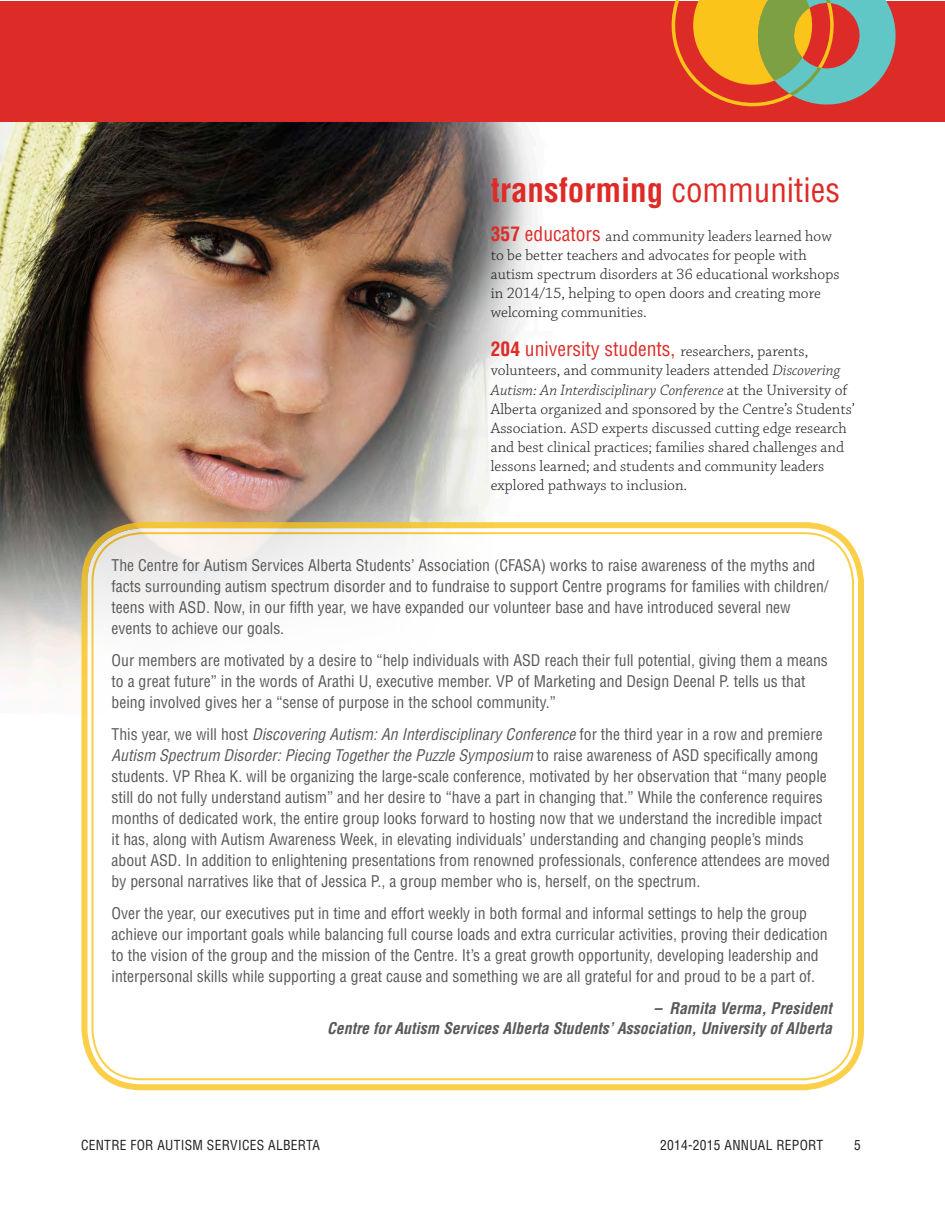
<style>
.page{position:relative;width:945px;height:1215px;background:#fff}
.page>*{position:absolute;margin:0;border:0;box-sizing:border-box;transform-origin:0 0}
.t1{font:700 condensed 33px "Helvetica";color:#dd2c27}
.t2{font:condensed 15.75px/21px "Helvetica";color:#57585a}
.t3{font:300 15.75px/19px "Chaparral Pro";color:#231f20}
.t4{font:italic 700 condensed 15.75px/21px "Helvetica";color:#57585a;text-align:right}
.t5{font:condensed 13.5px "Helvetica";letter-spacing:.02em;color:#231f20}
.s1{font-weight:400}
.s2{font-family:"Helvetica";font-weight:700;font-stretch:condensed;font-size:19.5px;color:#dd2c27}
.s3{font-family:"Helvetica";font-weight:400;font-stretch:condensed;font-size:19.5px;color:#dd2c27}
.s4{font-style:italic}
</style>
<div class="page">
<img style="left:0;top:122px;width:864px;height:969px">
<div style="left:0;top:1px;width:945px;height:121px;background:#dd2c27"></div>
<svg style="left:671px;top:0;width:225px;height:107px"></svg>
<div style="left:87px;top:528px;width:771px;height:556px;background:#fff;border-radius:54px"></div>
<div style="left:81px;top:522px;width:783px;height:568px;border:6px solid #fac41b;border-radius:57px"></div>
<h1 class="t1" style="left:491px;top:170px;width:351px">transforming <span class="s1">communities</span></h1>
<p class="t3" style="left:491px;top:227px;width:350px"><span class="s2">357</span> <span class="s3">educators</span> and community leaders learned how to be better teachers and advocates for people with autism spectrum disorders at 36 educational workshops in 2014/15, helping to open doors and creating more welcoming communities.</p>
<p class="t3" style="left:491px;top:343px;width:366px"><span class="s2">204</span> <span class="s3">university students,</span> researchers, parents, volunteers, and community leaders attended <span class="s4">Discovering Autism: An Interdisciplinary Conference</span> at the University of Alberta organized and sponsored by the Centre’s Students’ Association. ASD experts discussed cutting edge research and best clinical practices; families shared challenges and lessons learned; and students and community leaders explored pathways to inclusion.</p>
<p class="t2" style="left:112px;top:555px;width:397px">The Centre for Autism Services Alberta Students’ Association (CFASA</p>
<p class="t2" style="left:112px;top:555px;width:718px;text-indent:429px">) works to raise awareness of the myths and facts surrounding autism spectrum disorder and to fundraise to support Centre programs for families with children/ teens with AS D. Now, in our fifth year, we have expanded our volunteer base and have introduced several new events to achieve our goals.</p>
<p class="t2" style="left:112px;top:650px;width:718px">Our members are motivated by a desire to “help individuals with ASD reach their full potential, giving them a means to a great future” in the words of Arathi U , executive member. VP of Marketing and Design Deenal P. tells us that being involved gives her a “sense of purpose in the school community.”</p>
<p class="t2" style="left:112px;top:723px;width:720px">This year, we will host <span class="s4">Discovering Autism: An Interdisciplinary Conference</span> for the third year in a row and premiere <span class="s4">Autism Spectrum Disorder: Piecing Together the Puzzle Symposium</span> to raise awareness of AS D specifically among students. VP Rhea K. will be organizing the large-scale conference, motivated by her observation that “many people still do not fully understand autism” and her desire to “have a part in changing that.” While the conference requires months of dedicated work, the entire group looks forward to hosting now that we understand the incredible impact it has, along with Autism Awareness Week, in elevating individuals’ understanding and changing people’s minds about ASD. I n addition to enlightening presentations from renowned professionals, conference attendees are moved by personal narratives like that of Jessica P., a group member who is, herself, on the spectrum.</p>
<p class="t2" style="left:112px;top:902px;width:718px">Over the year, our executives put in time and effort weekly in both formal and informal settings to help the group achieve our important goals while balancing full course loads and extra curricular activities, proving their dedication to the vision of the group and the mission of the Centre. It’s a great growth opportunity, developing leadership and interpersonal skills while supporting a great cause and something we are all grateful for and proud to be a part of.</p>
<p class="t4" style="left:327px;top:997px;width:506px">– Ramita Verma, President<br>Centre for Autism Services Alberta Students’ Association, University of Alberta</p>
<p class="t5" style="left:81px;top:1136px;width:240px">centre for autism services alberta</p>
<p class="t5" style="left:660px;top:1136px;width:165px">2014-2015 Annual Report</p>
<p class="t5" style="left:854px;top:1136px;width:8px">5</p>
</div>
